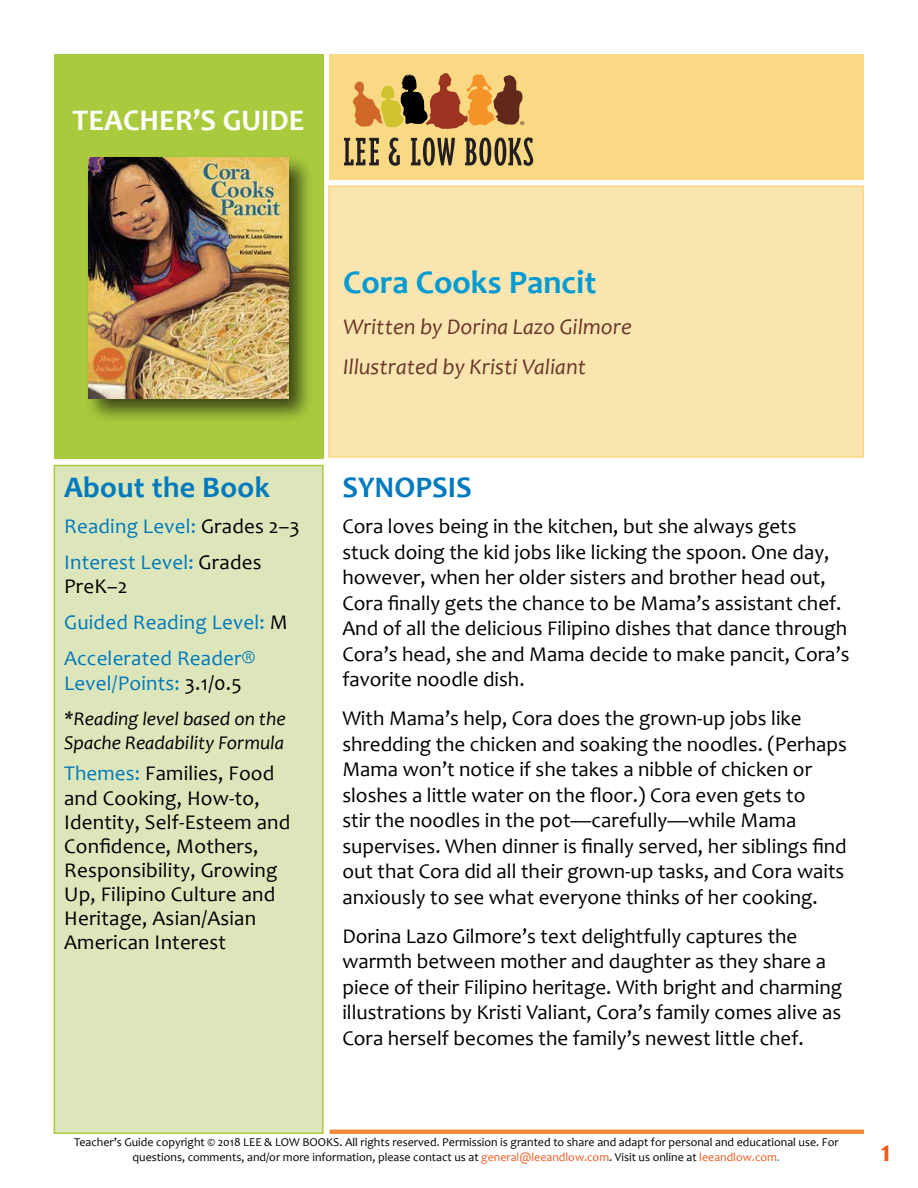
<style>
.page{position:relative;width:918px;height:1188px;background:#fff}
.page>*{position:absolute;margin:0;border:0;box-sizing:border-box;transform-origin:0 0}
.t1{font:700 33px "Candara";color:#009bd3}
.t2{font:700 30px "Candara";letter-spacing:.01em;color:#007abc}
.t3{font:700 30px "Candara";color:#fff}
.t4{font:700 30px "Candara";color:#f15a22}
.t5{font:italic 22.5px/40.5px "Candara";color:#6a3727}
.t6{font:21px/25.5px "Candara";color:#000}
.t7{font:21px/36px "Candara";letter-spacing:.01em;color:#007abc}
.t8{font:italic 19.5px/24px "Candara";color:#000}
.t9{font:12px/14.4px "Candara";color:#000;text-align:center}
.s1{color:#000}
.s2{color:#007abc}
.s3{color:#f15a22}
.s4{color:#009bd3}
</style>
<div class="page">
<hr style="left:330px;top:1130px;width:534px;height:4px;background:#f68a3b">
<div style="left:330px;top:54px;width:534px;height:126px;background:#fad984"></div>
<svg style="left:344px;top:137px;width:189px;height:29px"></svg>
<svg style="left:353px;top:73px;width:171px;height:56px"></svg>
<div style="left:54px;top:54px;width:270px;height:405px;background:#a9ca3d"></div>
<div style="left:54px;top:466px;width:269px;height:667px;background:#dde6bb"></div>
<div style="left:54px;top:465px;width:270px;height:669px;border:2px solid #a9ca3d"></div>
<div style="left:329px;top:186px;width:534px;height:271px;background:#fae5b0"></div>
<div style="left:328px;top:185px;width:536px;height:273px;border:2px solid #fad984"></div>
<div style="left:84px;top:153px;width:230px;height:271px;background:#000;opacity:.65"></div>
<img style="left:88px;top:158px;width:201px;height:240px">
<h2 class="t3" style="left:73px;top:101px;width:234px">TEACHER’S GUIDE</h2>
<h1 class="t1" style="left:343px;top:262px;width:255px">Cora Cooks Pancit</h1>
<p class="t5" style="left:343px;top:306px;width:290px">Written by Dorina Lazo Gilmore<br>Illustrated by Kristi Valiant</p>
<h2 class="t2" style="left:64px;top:468px;width:207px">About the Book</h2>
<p class="t7" style="left:64px;top:508px;width:237px">Reading Level: <span class="s1">Grades 2–3<br></span>Interest Level: <span class="s1">Grades</span></p>
<p class="t7" style="left:64px;top:568px;width:225px"><span class="s1">PreK–2<br></span>Guided Reading Level: <span class="s1">M<br></span>Accelerated Reader®</p>
<p class="t7" style="left:64px;top:665px;width:179px">Level/Points: <span class="s1">3.1/0.5</span></p>
<p class="t8" style="left:64px;top:706px;width:223px">*Reading level based on the<br>Spache Readability Formula</p>
<p class="t6" style="left:64px;top:761px;width:228px;line-height:24px"><span class="s2">Themes:</span> Families, Food and Cooking, How-to,<br>Identity, Self-Esteem and<br>Confidence, Mothers,<br>Responsibility, Growing<br>Up, Filipino Culture and<br>Heritage, Asian/Asian<br>American Interest</p>
<h2 class="t2" style="left:342px;top:469px;width:131px">SYNOPSIS</h2>
<p class="t6" style="left:342px;top:514px;width:509px">Cora loves being in the kitchen, but she always gets<br>stuck doing the kid jobs like licking the spoon. One day, however, when her older sisters and brother head out, Cora finally gets the chance to be Mama’s assistant chef.<br>And of all the delicious Filipino dishes that dance through Cora’s head, she and Mama decide to make pancit, Cora’s favorite noodle dish.</p>
<p class="t6" style="left:342px;top:705px;width:506px">With Mama’s help, Cora does the grown-up jobs like shredding the chicken and soaking the noodles. (Perhaps Mama won’t notice if she takes a nibble of chicken or sloshes a little water on the floor.) Cora even gets to<br>stir the noodles in the pot—carefully—while Mama supervises. When dinner is finally served, her siblings find out that Cora did all their grown-up tasks, and Cora waits anxiously to see what everyone thinks of her cooking.</p>
<p class="t6" style="left:342px;top:923px;width:501px">Dorina Lazo Gilmore’s text delightfully captures the warmth between mother and daughter as they share a piece of their Filipino heritage. With bright and charming illustrations by Kristi Valiant, Cora’s family comes alive as Cora herself becomes the family’s newest little chef.</p>
<p class="t9" style="left:74px;top:1135px;width:766px">Teacher’s Guide copyright © 2018 LEE &amp; LOW BOOKS. All rights reserved. Permission is granted to share and adapt for personal and educational use. For questions, comments, and/or more information, please contact us at <span class="s3">general@leeandlow.com</span>. Visit us online at <span class="s3">leeandlow.com</span><span class="s4">.</span></p>
<h2 class="t4" style="left:881px;top:1133px;width:12px">1</h2>
</div>
